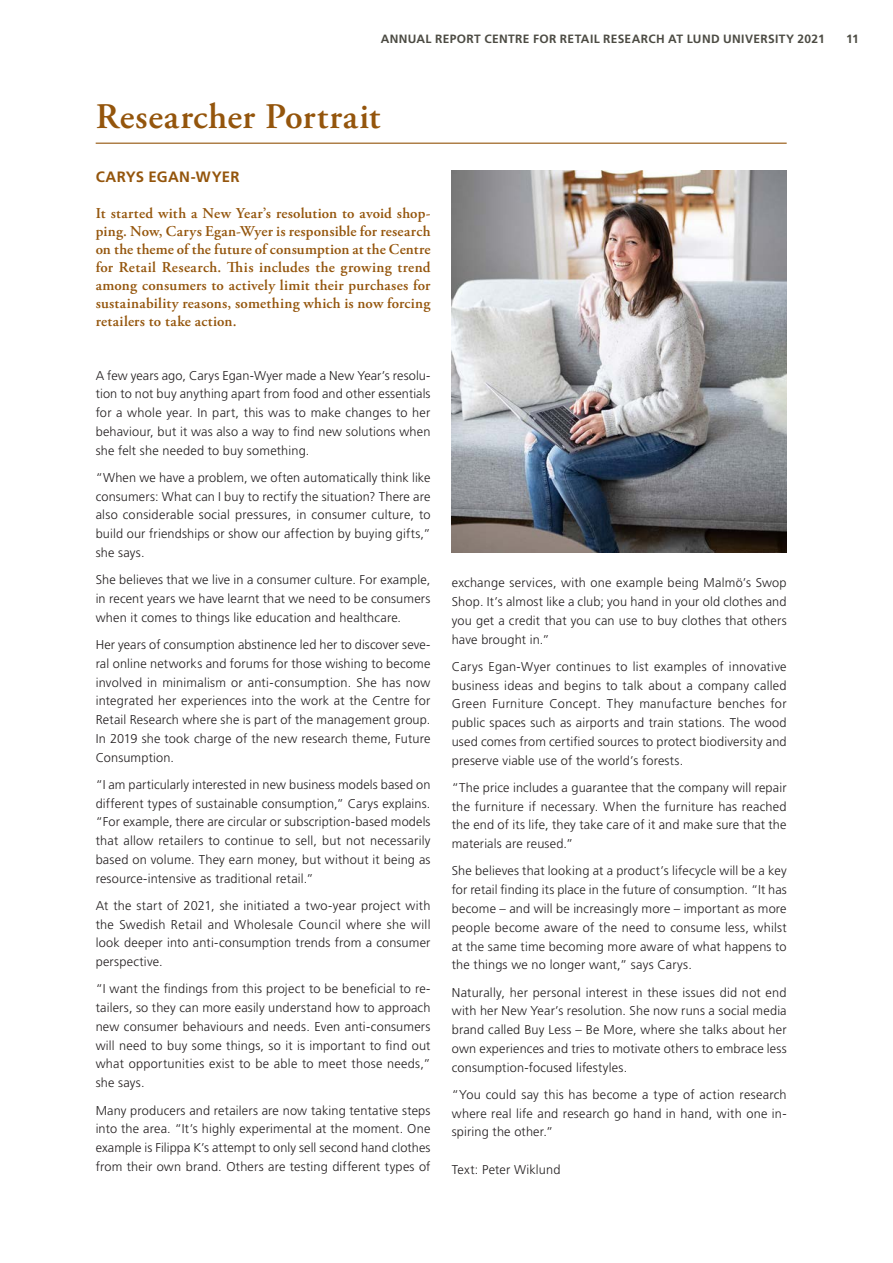
<style>
.page{position:relative;width:893px;height:1263px;background:#fff}
.page>*{position:absolute;margin:0;border:0;box-sizing:border-box;transform-origin:0 0}
.Brons_huvudrubriker{font:600 36px "Adobe Garamond Pro";letter-spacing:.02em;color:#94550c}
.Brons_Ingress{font:600 15px/18px "Adobe Garamond Pro";letter-spacing:.015em;color:#94550c;text-align:justify}
.Brons_Underrubrik_1{font:700 15px "Frutiger LT Std";letter-spacing:.02em;color:#94550c}
.Svart_Brödtext_utan{font:300 12.75px/18.8px "Frutiger LT Std";letter-spacing:.015em;color:#231f20;text-align:justify}
.t1{font:700 12px "Frutiger LT Std";letter-spacing:.03em;color:#4c4b43}
</style>
<div class="page">
<hr style="left:96px;top:143px;width:691px;height:1px;background:#94550c">
<img style="left:452px;top:170px;width:335px;height:383px">
<p class="t1" style="left:381px;top:32px;width:446px">ANNUAL REPORT CENTRE FOR RETAIL RESEARCH AT LUND UNIVERSITY 2021</p>
<p class="t1" style="left:846px;top:32px;width:14px">11</p>
<p class="Brons_huvudrubriker" style="left:96px;top:96px;width:286px">Researcher Portrait</p>
<p class="Brons_Underrubrik_1" style="left:96px;top:167px;width:146px">CARYS EGAN-WYER</p>
<p class="Brons_Ingress" style="left:96px;top:204px;width:336px">It started with a New Year’s resolution to avoid shop&shy;ping. Now, Carys Egan-Wyer is responsible for research on the theme of the future of consumption at the Centre for Retail Research. This includes the growing trend among consumers to actively limit their purchases for sustainability reasons, something which is now forcing retailers to take action.</p>
<p class="Svart_Brödtext_utan" style="left:96px;top:366px;width:336px">A few years ago, Carys Egan-Wyer made a New Year’s resolu&shy;tion to not buy anything apart from food and other essentials for a whole year. In part, this was to make changes to her behaviour, but it was also a way to find new solutions when she felt she needed to buy something.</p>
<p class="Svart_Brödtext_utan" style="left:96px;top:468px;width:336px">“When we have a problem, we often automatically think like consumers: What can I buy to rectify the situation? There are also considerable social pressures, in consumer culture, to build our friendships or show our affection by buying gifts,” she says.</p>
<p class="Svart_Brödtext_utan" style="left:96px;top:571px;width:336px">She believes that we live in a consumer culture. For example, in recent years we have learnt that we need to be consumers when it comes to things like education and healthcare.</p>
<p class="Svart_Brödtext_utan" style="left:96px;top:635px;width:336px">Her years of consumption abstinence led her to discover seve&shy;ral online networks and forums for those wishing to become involved in minimalism or anti-consumption. She has now integrated her experiences into the work at the Centre for Retail Research where she is part of the management group.<br>In 2019 she took charge of the new research theme, Future Consumption.</p>
<p class="Svart_Brödtext_utan" style="left:96px;top:775px;width:336px">“I am particularly interested in new business models based on different types of sustainable consumption,” Carys explains. “For example, there are circular or subscription-based models that allow retailers to continue to sell, but not necessarily based on volume. They earn money, but without it being as resource-intensive as traditional retail.”</p>
<p class="Svart_Brödtext_utan" style="left:96px;top:896px;width:336px">At the start of 2021, she initiated a two-year project with the Swedish Retail and Wholesale Council where she will look deeper into anti-consumption trends from a consumer perspective.</p>
<p class="Svart_Brödtext_utan" style="left:96px;top:980px;width:336px">“I want the findings from this project to be beneficial to re&shy;tailers, so they can more easily understand how to approach new consumer behaviours and needs. Even anti-consumers will need to buy some things, so it is important to find out what opportunities exist to be able to meet those needs,” she says.</p>
<p class="Svart_Brödtext_utan" style="left:96px;top:1101px;width:336px">Many producers and retailers are now taking tentative steps into the area. “It’s highly experimental at the moment. One example is Filippa K’s attempt to only sell second hand clothes from their own brand. Others are testing different types of</p>
<p class="Svart_Brödtext_utan" style="left:452px;top:574px;width:336px">exchange services, with one example being Malmö’s Swop Shop. It’s almost like a club; you hand in your old clothes and you get a credit that you can use to buy clothes that others have brought in.”</p>
<p class="Svart_Brödtext_utan" style="left:452px;top:657px;width:336px">Carys Egan-Wyer continues to list examples of innovative business ideas and begins to talk about a company called Green Furniture Concept. They manufacture benches for public spaces such as airports and train stations. The wood used comes from certified sources to protect biodiversity and preserve viable use of the world’s forests.</p>
<p class="Svart_Brödtext_utan" style="left:452px;top:778px;width:336px">“The price includes a guarantee that the company will repair the furniture if necessary. When the furniture has reached the end of its life, they take care of it and make sure that the materials are reused.”</p>
<p class="Svart_Brödtext_utan" style="left:452px;top:862px;width:336px">She believes that looking at a product’s lifecycle will be a key for retail finding its place in the future of consumption. “It has become – and will be increasingly more – important as more people become aware of the need to consume less, whilst at the same time becoming more aware of what happens to the things we no longer want,” says Carys.</p>
<p class="Svart_Brödtext_utan" style="left:452px;top:983px;width:336px">Naturally, her personal interest in these issues did not end with her New Year’s resolution. She now runs a social media brand called Buy Less – Be More, where she talks about her own experiences and tries to motivate others to embrace less consumption-focused lifestyles.</p>
<p class="Svart_Brödtext_utan" style="left:452px;top:1085px;width:336px">“You could say this has become a type of action research where real life and research go hand in hand, with one in&shy;spiring the other.”</p>
<p class="Svart_Brödtext_utan" style="left:452px;top:1160px;width:110px">Text: Peter Wiklund</p>
</div>
